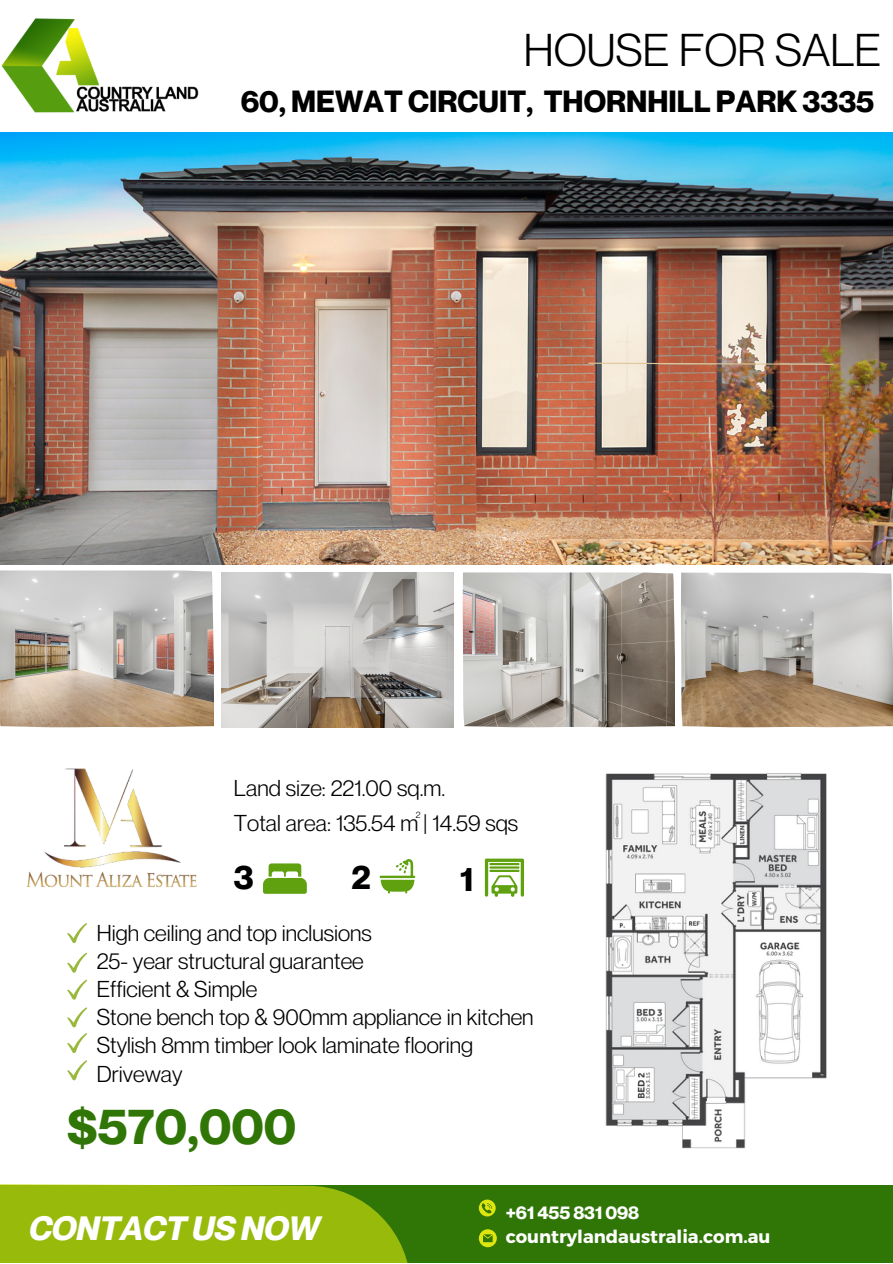
<style>
.page{position:relative;width:893px;height:1264px;background:#fff}
.page>*{position:absolute;margin:0;border:0;box-sizing:border-box;transform-origin:0 0}
.t1{font:700 49.5px "Neue Montreal";color:#307606}
.t2{font:45px "Neue Montreal";color:#000}
.t3{font:700 33.15px "Neue Montreal";color:#000}
.t4{font:italic 700 33px "Neue Montreal";color:#fff}
.t5{font:700 30px "Neue Montreal";color:#000}
.t6{font:22.5px "Neue Montreal";color:#000}
.t7{font:700 18px "Montserrat";color:#fff}
.t8{font:700 18px "Neue Montreal";color:#fff}
.t9{font:9px "Neue Montreal";color:#000}
</style>
<div class="page">
<img style="left:0;top:133px;width:892px;height:432px">
<img style="left:462px;top:572px;width:212px;height:155px">
<img style="left:0;top:570px;width:213px;height:157px">
<img style="left:681px;top:572px;width:211px;height:155px">
<div style="left:0;top:1185px;width:892px;height:77px;background:#307606"></div>
<svg style="left:263px;top:863px;width:44px;height:30px"></svg>
<svg style="left:379px;top:859px;width:36px;height:34px"></svg>
<svg style="left:485px;top:858px;width:39px;height:38px"></svg>
<svg style="left:587px;top:362px;width:247px;height:3px"></svg>
<svg style="left:479px;top:1229px;width:18px;height:18px"></svg>
<svg style="left:479px;top:1199px;width:16px;height:17px"></svg>
<svg style="left:0;top:1184px;width:407px;height:78px;background:#92b60d"></svg>
<img style="left:1px;top:18px;width:217px;height:118px">
<img style="left:26px;top:768px;width:171px;height:120px">
<img style="left:605px;top:773px;width:222px;height:376px">
<svg style="left:67px;top:923px;width:20px;height:20px"></svg>
<svg style="left:67px;top:952px;width:20px;height:20px"></svg>
<svg style="left:67px;top:979px;width:20px;height:20px"></svg>
<svg style="left:67px;top:1007px;width:20px;height:46px"></svg>
<svg style="left:67px;top:1060px;width:20px;height:20px"></svg>
<img style="left:221px;top:572px;width:232px;height:155px">
<p class="t2" style="left:524px;top:22px;width:359px">HOUSE FOR SALE</p>
<p class="t5" style="left:241px;top:83px;width:635px">60, MEWAT CIRCUIT, THORNHILL PARK 3335</p>
<p class="t6" style="left:234px;top:773px;width:213px">Land size: 221.00 sq.m.</p>
<p class="t9" style="left:416px;top:809px;width:6px">2</p>
<p class="t6" style="left:234px;top:808px;width:286px">Total area: 135.54 m | 14.59 sqs</p>
<p class="t3" style="left:234px;top:856px;width:21px">3</p>
<p class="t3" style="left:351px;top:856px;width:21px">2</p>
<p class="t3" style="left:460px;top:859px;width:15px">1</p>
<p class="t6" style="left:97px;top:919px;width:276px">High ceiling and top inclusions</p>
<p class="t6" style="left:97px;top:947px;width:268px">25- year structural guarantee</p>
<p class="t6" style="left:97px;top:975px;width:162px">Efficient &amp; Simple</p>
<p class="t6" style="left:97px;top:1003px;width:438px">Stone bench top &amp; 900mm appliance in kitchen</p>
<p class="t6" style="left:97px;top:1031px;width:378px">Stylish 8mm timber look laminate flooring</p>
<p class="t6" style="left:97px;top:1059px;width:87px">Driveway</p>
<p class="t1" style="left:67px;top:1095px;width:231px">$570,000</p>
<p class="t4" style="left:29px;top:1208px;width:292px">CONTACT US NOW</p>
<p class="t8" style="left:505px;top:1201px;width:135px">+61 455 831 098</p>
<p class="t7" style="left:505px;top:1225px;width:266px">countrylandaustralia.com.au</p>
</div>
